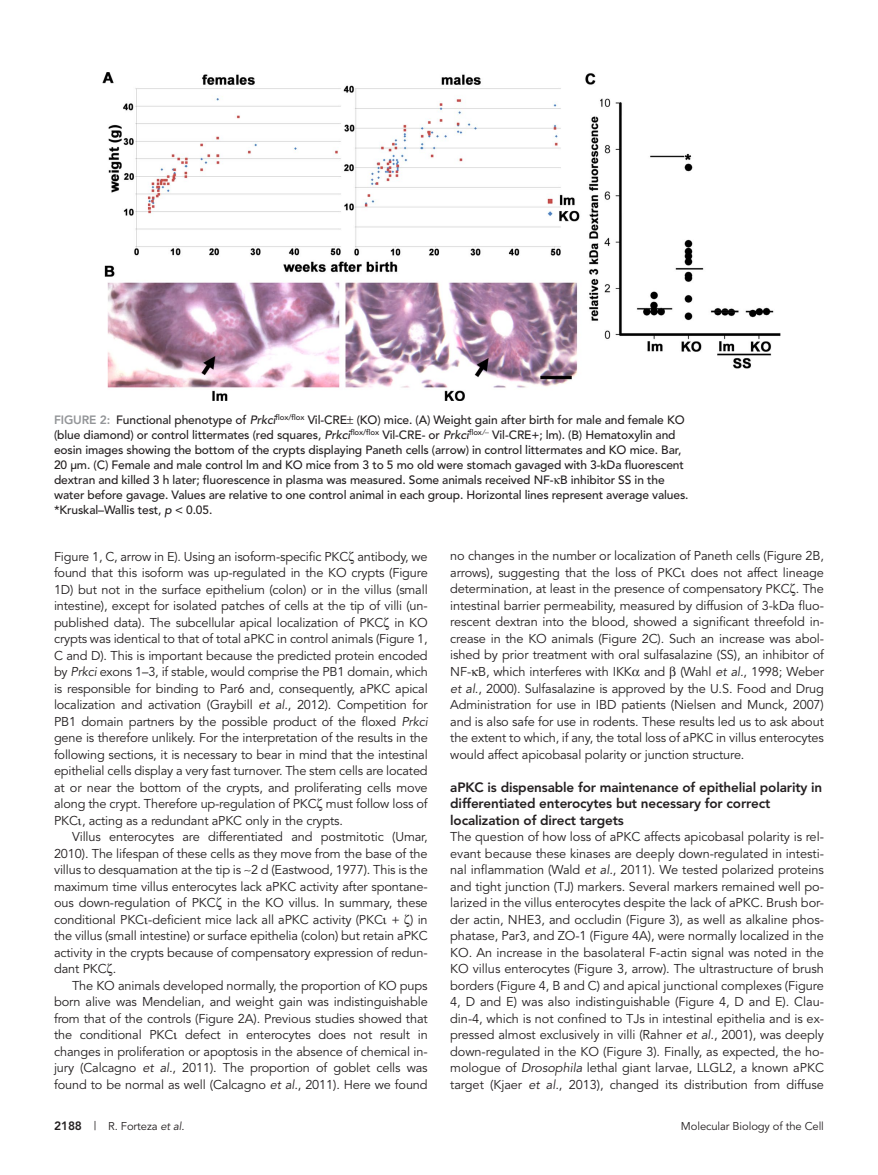
<style>
.page{position:relative;width:878px;height:1175px;background:#fff}
.page>*{position:absolute;margin:0;border:0;box-sizing:border-box;transform-origin:0 0}
.t1{font:800 13.5px/16.5px "Avenir";letter-spacing:-.01em;color:#231f20}
.ParaFL{font:12.75px/16.5px "Avenir";letter-spacing:-.015em;color:#231f20;text-align:justify}
.Para{font:12.75px/16.5px "Avenir";letter-spacing:-.01em;color:#231f20;text-align:justify}
.FigCaption_35_5p{font:500 12px/15px "Avenir";letter-spacing:-.01em;color:#231f20}
.ParaFL-2{font:11.25px "Avenir";letter-spacing:-.01em;color:#231f20}
.s1{font-weight:800;color:#939598}
.s2{font-style:italic}
.s3{font-weight:800;font-size:12px}
.s4{font-size:12px}
</style>
<div class="page">
<img style="left:102px;top:72px;width:679px;height:328px">
<p class="FigCaption_35_5p" style="left:54px;top:413px;width:636px"><span class="s1">FIGURE 2:</span> Functional phenotype of <span class="s2">Prkci</span><sup>flox/flox</sup> Vil-CRE (KO) mice. (A) Weight gain after birth for male and female KO (blue diamond) or control littermates (red squares, <span class="s2">Prkci</span><sup>flox/flox</sup> Vil-CRE- or <span class="s2">Prkci</span><sup>flox</sup><sup>/</sup>− Vil-CRE+; lm). (B) Hematoxylin and eosin images showing the bottom of the crypts displaying Paneth cells (arrow) in control littermates and KO mice. Bar, 20 μm. (C) Female and male control lm and KO mice from 3 to 5 mo old were stomach gavaged with 3-kDa fluorescent dextran and killed 3 h later; fluorescence in plasma was measured. Some animals received NF- B inhibitor SS in the water before gavage. Values are relative to one control animal in each group. Horizontal lines represent average values. *Kruskal–Wallis test, <span class="s2">p</span> &lt; 0.05.</p>
<p class="ParaFL" style="left:54px;top:548px;width:375px">Figure 1, C, arrow in E). Using an isoform-specific PKC antibody, we found that this isoform was up-regulated in the KO crypts (Figure 1D) but not in the surface epithelium (colon) or in the villus (small intestine), except for isolated patches of cells at the tip of villi (un&shy;published data). The subcellular apical localization of PKC in KO crypts was identical to that of total aPKC in control animals (Figure 1, C and D). This is important because the predicted protein encoded by <span class="s2">Prkci</span> exons 1–3, if stable, would comprise the PB1 domain, which is responsible for binding to Par6 and, consequently, aPKC apical localization and activation (Graybill <span class="s2">et al.</span>, 2012). Competition for PB1 domain partners by the possible product of the floxed <span class="s2">Prkci </span>gene is therefore unlikely. For the interpretation of the results in the following sections, it is necessary to bear in mind that the intestinal epithelial cells display a very fast turnover. The stem cells are located at or near the bottom of the crypts, and proliferating cells move along the crypt. Therefore up-regulation of PKC must follow loss of PKC , acting as a redundant aPKC only in the crypts.</p>
<p class="Para" style="left:54px;top:829px;width:375px;text-indent:18px">Villus enterocytes are differentiated and postmitotic (Umar, 2010). The lifespan of these cells as they move from the base of the villus to desquamation at the tip is ∼2 d (Eastwood, 1977). This is the maximum time villus enterocytes lack aPKC activity after spontane&shy;ous down-regulation of PKC in the KO villus. In summary, these conditional PKC -deficient mice lack all aPKC activity (PKC + ) in the villus (small intestine) or surface epithelia (colon) but retain aPKC activity in the crypts because of compensatory expression of redun&shy;dant PKC .</p>
<p class="Para" style="left:54px;top:977px;width:375px;text-indent:18px">The KO animals developed normally, the proportion of KO pups born alive was Mendelian, and weight gain was indistinguishable from that of the controls (Figure 2A). Previous studies showed that the conditional PKC defect in enterocytes does not result in changes in proliferation or apoptosis in the absence of chemical in&shy;jury (Calcagno <span class="s2">et al.</span>, 2011). The proportion of goblet cells was found to be normal as well (Calcagno <span class="s2">et al.</span>, 2011). Here we found</p>
<p class="Para" style="left:450px;top:548px;width:375px">no changes in the number or localization of Paneth cells (Figure 2B, arrows), suggesting that the loss of PKC does not affect lineage determination, at least in the presence of compensatory PKC . The intestinal barrier permeability, measured by diffusion of 3-kDa fluo&shy;rescent dextran into the blood, showed a significant threefold in&shy;crease in the KO animals (Figure 2C). Such an increase was abol&shy;ished by prior treatment with oral sulfasalazine (SS), an inhibitor of NF- B, which interferes with IKK and (Wahl <span class="s2">et al.</span>, 1998; Weber <span class="s2">et al.</span>, 2000). Sulfasalazine is approved by the U.S. Food and Drug Administration for use in IBD patients (Nielsen and Munck, 2007) and is also safe for use in rodents. These results led us to ask about the extent to which, if any, the total loss of aPKC in villus enterocytes would affect apicobasal polarity or junction structure.</p>
<h2 class="t1" style="left:450px;top:778px;width:373px">aPKC is dispensable for maintenance of epithelial polarity in differentiated enterocytes but necessary for correct localization of direct targets</h2>
<p class="ParaFL" style="left:450px;top:828px;width:375px">The question of how loss of aPKC affects apicobasal polarity is rel&shy;evant because these kinases are deeply down-regulated in intesti&shy;nal inflammation (Wald <span class="s2">et al.</span>, 2011). We tested polarized proteins and tight junction (TJ) markers. Several markers remained well po&shy;larized in the villus enterocytes despite the lack of aPKC. Brush bor&shy;der actin, NHE3, and occludin (Figure 3), as well as alkaline phos&shy;phatase, Par3, and ZO-1 (Figure 4A), were normally localized in the KO. An increase in the basolateral F-actin signal was noted in the KO villus enterocytes (Figure 3, arrow). The ultrastructure of brush borders (Figure 4, B and C) and apical junctional complexes (Figure 4, D and E) was also indistinguishable (Figure 4, D and E). Clau&shy;din-4, which is not confined to TJs in intestinal epithelia and is ex&shy;pressed almost exclusively in villi (Rahner <span class="s2">et al.</span>, 2001), was deeply down-regulated in the KO (Figure 3). Finally, as expected, the ho&shy;mologue of <span class="s2">Drosophila</span> lethal giant larvae, LLGL2, a known aPKC target (Kjaer <span class="s2">et al.</span>, 2013), changed its distribution from diffuse</p>
<p class="ParaFL-2" style="left:54px;top:1119px;width:132px"><span class="s3">2188</span> <span class="s4">|</span> R. Forteza <span class="s2">et al</span>.</p>
<p class="ParaFL-2" style="left:681px;top:1119px;width:144px">Molecular Biology of the Cell</p>
</div>
